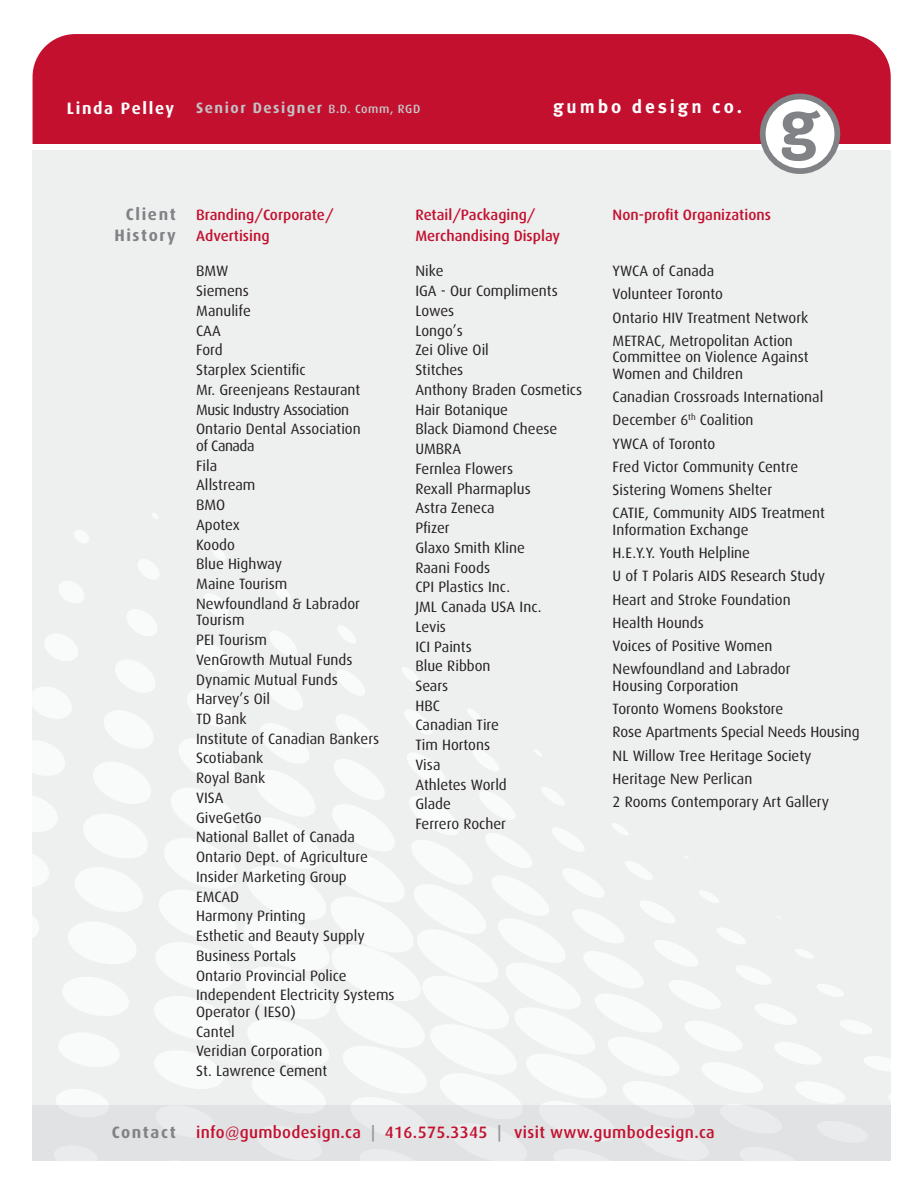
<style>
.page{position:relative;width:918px;height:1188px;background:#fff}
.page>*{position:absolute;margin:0;border:0;box-sizing:border-box;transform-origin:0 0}
.t1{font:19.05px "Meta Bold LF";letter-spacing:.155em;color:#fff}
.t2{font:500 16.5px "Dax";letter-spacing:.02em;color:#c3102f}
.t3{font:700 16.5px "Dax";letter-spacing:.1em;color:#808285}
.t4{font:700 16.5px "Dax";letter-spacing:.1em;color:#fff}
.t5{font:15px/16.5px "Dax";color:#231f20}
.t6{font:500 15px/21px "Dax";color:#c3102f}
.t7{font:700 15px "Dax";letter-spacing:.1em;color:#c1c2c4}
.t8{font:15px "Dax";letter-spacing:-.03em;color:#231f20}
.s1{font-weight:500;font-size:12px;color:#c7c8ca}
.s2{color:#939598}
</style>
<div class="page">
<div style="left:33px;top:34px;width:858px;height:109px;background:#c3102f"></div>
<div style="left:32px;top:150px;width:859px;height:1011px;background:#eeefef"></div>
<svg style="left:762px;top:96px;width:77px;height:77px"></svg>
<div style="left:760px;top:94px;width:80px;height:80px;border:6px solid #808285;border-radius:50%"></div>
<svg style="left:782px;top:110px;width:39px;height:51px"></svg>
<svg style="left:32px;top:513px;width:387px;height:183px"></svg>
<div style="left:33px;top:1106px;width:858px;height:55px;background:#dcdddf"></div>
<p class="t4" style="left:67px;top:99px;width:109px">Linda Pelley</p>
<p class="t7" style="left:196px;top:100px;width:226px">Senior Designer <span class="s1">B.D. Comm, RGD</span></p>
<p class="t1" style="left:553px;top:95px;width:190px">gumbo design co.</p>
<p class="t3" style="left:126px;top:205px;width:52px">Client</p>
<p class="t3" style="left:114px;top:226px;width:63px">History</p>
<p class="t6" style="left:196px;top:204px;width:139px">Branding/Corporate/<br>Advertising</p>
<p class="t5" style="left:196px;top:263px;width:34px">BMW</p>
<p class="t5" style="left:196px;top:283px;width:54px">Siemens</p>
<p class="t5" style="left:196px;top:303px;width:56px">Manulife</p>
<p class="t5" style="left:196px;top:322px;width:26px">CAA</p>
<p class="t5" style="left:196px;top:342px;width:28px">Ford</p>
<p class="t5" style="left:196px;top:362px;width:111px">Starplex Scientific</p>
<p class="t5" style="left:196px;top:382px;width:166px">Mr. Greenjeans Restaurant</p>
<p class="t8" style="left:196px;top:401px;width:154px">Music Industry Association</p>
<p class="t5" style="left:196px;top:421px;width:166px">Ontario Dental Association of Canada</p>
<p class="t5" style="left:196px;top:457px;width:23px">Fila</p>
<p class="t5" style="left:196px;top:477px;width:61px">Allstream</p>
<p class="t5" style="left:196px;top:497px;width:31px">BMO</p>
<p class="t5" style="left:196px;top:517px;width:45px">Apotex</p>
<p class="t5" style="left:196px;top:536px;width:40px">Koodo</p>
<p class="t5" style="left:196px;top:556px;width:88px">Blue Highway</p>
<p class="t5" style="left:196px;top:576px;width:93px">Maine Tourism</p>
<p class="t5" style="left:196px;top:596px;width:165px">Newfoundland &amp; Labrador<br>Tourism</p>
<p class="t5" style="left:196px;top:632px;width:72px">PEI Tourism</p>
<p class="t5" style="left:196px;top:651px;width:158px">VenGrowth Mutual Funds</p>
<p class="t5" style="left:196px;top:671px;width:143px">Dynamic Mutual Funds</p>
<p class="t5" style="left:196px;top:691px;width:75px">Harvey’s Oil</p>
<p class="t5" style="left:196px;top:711px;width:52px">TD Bank</p>
<p class="t5" style="left:196px;top:730px;width:185px">Institute of Canadian Bankers</p>
<p class="t5" style="left:196px;top:750px;width:69px">Scotiabank</p>
<p class="t5" style="left:196px;top:770px;width:71px">Royal Bank</p>
<p class="t5" style="left:196px;top:790px;width:29px">VISA</p>
<p class="t5" style="left:196px;top:809px;width:67px">GiveGetGo</p>
<p class="t5" style="left:196px;top:829px;width:160px">National Ballet of Canada</p>
<p class="t5" style="left:196px;top:849px;width:173px">Ontario Dept. of Agriculture</p>
<p class="t5" style="left:196px;top:869px;width:152px">Insider Marketing Group</p>
<p class="t5" style="left:196px;top:888px;width:45px">EMCAD</p>
<p class="t5" style="left:196px;top:908px;width:111px">Harmony Printing</p>
<p class="t5" style="left:196px;top:928px;width:170px">Esthetic and Beauty Supply</p>
<p class="t5" style="left:196px;top:948px;width:102px">Business Portals</p>
<p class="t5" style="left:196px;top:967px;width:152px">Ontario Provincial Police</p>
<p class="t5" style="left:196px;top:987px;width:200px">Independent Electricity Systems<br>Operator ( IESO)</p>
<p class="t5" style="left:196px;top:1023px;width:40px">Cantel</p>
<p class="t5" style="left:196px;top:1043px;width:128px">Veridian Corporation</p>
<p class="t5" style="left:196px;top:1063px;width:133px">St. Lawrence Cement</p>
<p class="t6" style="left:415px;top:204px;width:146px">Retail/Packaging/<br>Merchandising Display</p>
<p class="t5" style="left:415px;top:263px;width:30px">Nike</p>
<p class="t5" style="left:415px;top:283px;width:144px">IGA - Our Compliments</p>
<p class="t5" style="left:415px;top:303px;width:40px">Lowes</p>
<p class="t5" style="left:415px;top:322px;width:49px">Longo’s</p>
<p class="t5" style="left:415px;top:342px;width:75px">Zei Olive Oil</p>
<p class="t5" style="left:415px;top:362px;width:49px">Stitches</p>
<p class="t5" style="left:415px;top:382px;width:168px">Anthony Braden Cosmetics</p>
<p class="t5" style="left:415px;top:401px;width:94px">Hair Botanique</p>
<p class="t5" style="left:415px;top:421px;width:144px">Black Diamond Cheese</p>
<p class="t5" style="left:415px;top:441px;width:47px">UMBRA</p>
<p class="t5" style="left:415px;top:461px;width:99px">Fernlea Flowers</p>
<p class="t5" style="left:415px;top:480px;width:117px">Rexall Pharmaplus</p>
<p class="t5" style="left:415px;top:500px;width:81px">Astra Zeneca</p>
<p class="t5" style="left:415px;top:520px;width:36px">Pfizer</p>
<p class="t5" style="left:415px;top:540px;width:111px">Glaxo Smith Kline</p>
<p class="t5" style="left:415px;top:559px;width:76px">Raani Foods</p>
<p class="t5" style="left:415px;top:579px;width:96px">CPI Plastics Inc.</p>
<p class="t5" style="left:415px;top:599px;width:128px">JML Canada USA Inc.</p>
<p class="t5" style="left:415px;top:618px;width:32px">Levis</p>
<p class="t5" style="left:415px;top:638px;width:58px">ICI Paints</p>
<p class="t5" style="left:415px;top:658px;width:77px">Blue Ribbon</p>
<p class="t5" style="left:415px;top:678px;width:34px">Sears</p>
<p class="t5" style="left:415px;top:697px;width:26px">HBC</p>
<p class="t5" style="left:415px;top:717px;width:85px">Canadian Tire</p>
<p class="t5" style="left:415px;top:737px;width:76px">Tim Hortons</p>
<p class="t5" style="left:415px;top:757px;width:27px">Visa</p>
<p class="t5" style="left:415px;top:776px;width:93px">Athletes World</p>
<p class="t5" style="left:415px;top:796px;width:37px">Glade</p>
<p class="t5" style="left:415px;top:816px;width:92px">Ferrero Rocher</p>
<p class="t6" style="left:613px;top:204px;width:160px">Non-profit Organizations</p>
<p class="t5" style="left:613px;top:263px;width:103px">YWCA of Canada</p>
<p class="t5" style="left:613px;top:286px;width:112px">Volunteer Toronto</p>
<p class="t5" style="left:613px;top:309px;width:197px">Ontario HIV Treatment Network</p>
<p class="t5" style="left:613px;top:333px;width:197px">METRAC, Metropolitan Action<br>Committee on Violence Against<br>Women and Children</p>
<p class="t5" style="left:613px;top:389px;width:212px">Canadian Crossroads International</p>
<p class="t5" style="left:613px;top:412px;width:142px">December 6<sup>th</sup> Coalition</p>
<p class="t5" style="left:613px;top:435px;width:104px">YWCA of Toronto</p>
<p class="t5" style="left:613px;top:459px;width:187px">Fred Victor Community Centre</p>
<p class="t5" style="left:613px;top:482px;width:161px">Sistering Womens Shelter</p>
<p class="t5" style="left:613px;top:505px;width:214px">CATIE, Community AIDS Treatment<br>Information Exchange</p>
<p class="t5" style="left:613px;top:545px;width:139px">H.E.Y.Y. Youth Helpline</p>
<p class="t5" style="left:613px;top:568px;width:214px">U of T Polaris AIDS Research Study</p>
<p class="t5" style="left:613px;top:591px;width:180px">Heart and Stroke Foundation</p>
<p class="t5" style="left:613px;top:615px;width:93px">Health Hounds</p>
<p class="t5" style="left:613px;top:638px;width:161px">Voices of Positive Women</p>
<p class="t5" style="left:613px;top:661px;width:179px">Newfoundland and Labrador<br>Housing Corporation</p>
<p class="t5" style="left:613px;top:701px;width:172px">Toronto Womens Bookstore</p>
<p class="t5" style="left:613px;top:724px;width:249px">Rose Apartments Special Needs Housing</p>
<p class="t5" style="left:613px;top:747px;width:200px">NL Willow Tree Heritage Society</p>
<p class="t5" style="left:613px;top:771px;width:141px">Heritage New Perlican</p>
<p class="t5" style="left:613px;top:794px;width:218px">2 Rooms Contemporary Art Gallery</p>
<p class="t3" style="left:112px;top:1123px;width:66px">Contact</p>
<p class="t2" style="left:196px;top:1123px;width:520px">info@gumbodesign.ca <span class="s2">|</span> 416.575.3345 <span class="s2">|</span> visit www.gumbodesign.ca</p>
</div>
